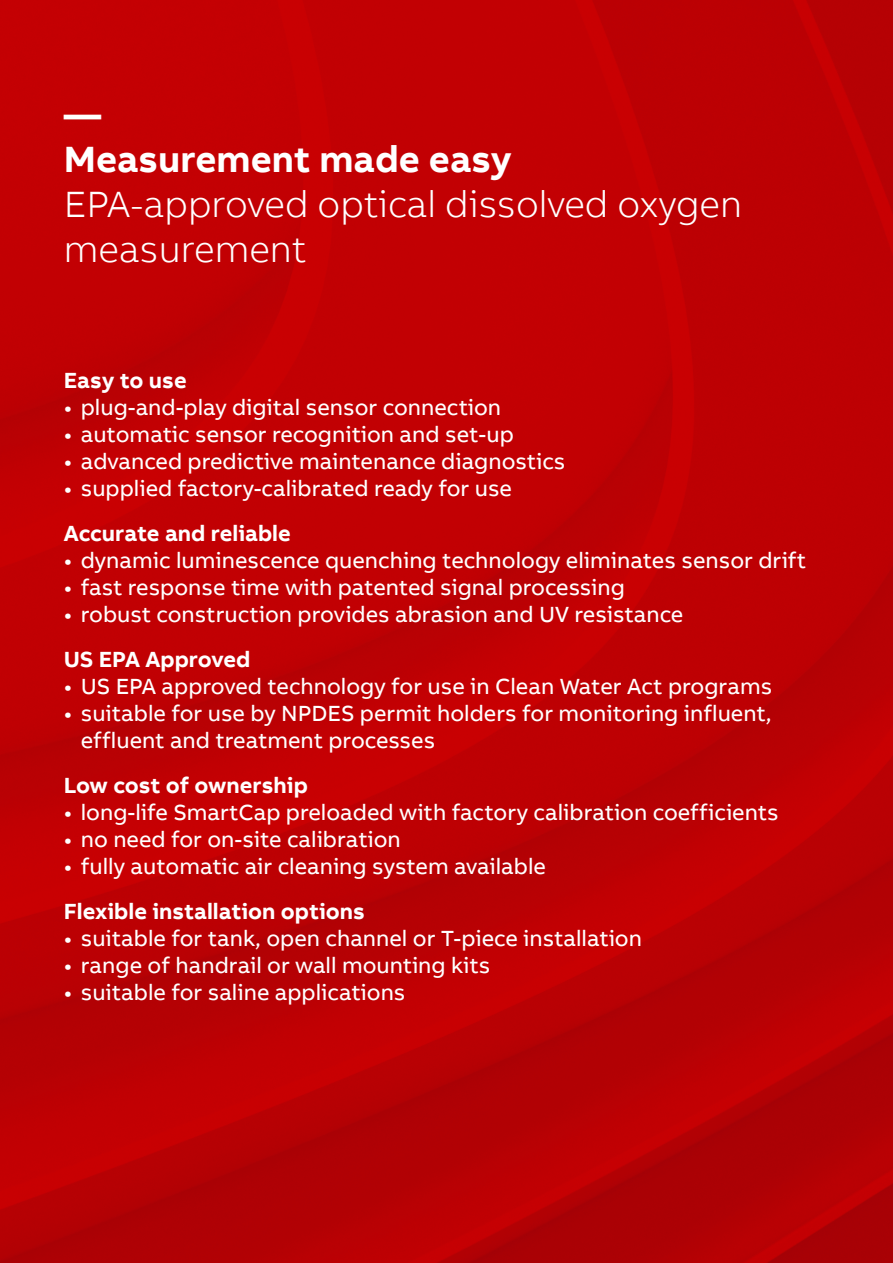
<style>
.page{position:relative;width:893px;height:1263px;background:#fff}
.page>*{position:absolute;margin:0;border:0;box-sizing:border-box;transform-origin:0 0}
.t1{font:300 37.5px/45px "AB Bvoice";color:#fff}
.t2{font:700 37.5px/45px "AB Bvoice";color:#fff}
.t3{font:22.5px/27px "AB Bvoice";color:#fff}
.t4{font:700 22.5px "AB Bvoice";color:#fff}
</style>
<div class="page">
<img style="left:0;top:0;width:893px;height:1263px">
<h1 class="t2" style="left:64px;top:92px;width:449px">—<br>Measurement made easy</h1>
<h1 class="t1" style="left:64px;top:182px;width:680px">EPA-approved optical dissolved oxygen measurement</h1>
<p class="t4" style="left:64px;top:366px;width:124px">Easy to use</p>
<p class="t3" style="left:64px;top:394px;width:439px">• plug-and-play digital sensor connection</p>
<p class="t3" style="left:64px;top:421px;width:451px">• automatic sensor recognition and set-up</p>
<p class="t3" style="left:64px;top:448px;width:503px">• advanced predictive maintenance diagnostics</p>
<p class="t3" style="left:64px;top:475px;width:450px">• supplied factory-calibrated ready for use</p>
<p class="t4" style="left:64px;top:519px;width:229px">Accurate and reliable</p>
<p class="t3" style="left:64px;top:547px;width:744px">• dynamic luminescence quenching technology eliminates sensor drift</p>
<p class="t3" style="left:64px;top:574px;width:563px">• fast response time with patented signal processing</p>
<p class="t3" style="left:64px;top:601px;width:621px">• robust construction provides abrasion and UV resistance</p>
<p class="t4" style="left:64px;top:645px;width:188px">US EPA Approved</p>
<p class="t3" style="left:64px;top:673px;width:710px">• US EPA approved technology for use in Clean Water Act programs</p>
<p class="t3" style="left:81px;top:700px;width:692px;text-indent:-17px">• suitable for use by NPDES permit holders for monitoring influent, effluent and treatment processes</p>
<p class="t4" style="left:64px;top:771px;width:246px">Low cost of ownership</p>
<p class="t3" style="left:64px;top:799px;width:716px">• long-life SmartCap preloaded with factory calibration coefficients</p>
<p class="t3" style="left:64px;top:826px;width:339px">• no need for on-site calibration</p>
<p class="t3" style="left:64px;top:853px;width:484px">• fully automatic air cleaning system available</p>
<p class="t4" style="left:64px;top:897px;width:303px">Flexible installation options</p>
<p class="t3" style="left:64px;top:925px;width:580px">• suitable for tank, open channel or T-piece installation</p>
<p class="t3" style="left:64px;top:952px;width:428px">• range of handrail or wall mounting kits</p>
<p class="t3" style="left:64px;top:979px;width:343px">• suitable for saline applications</p>
</div>
